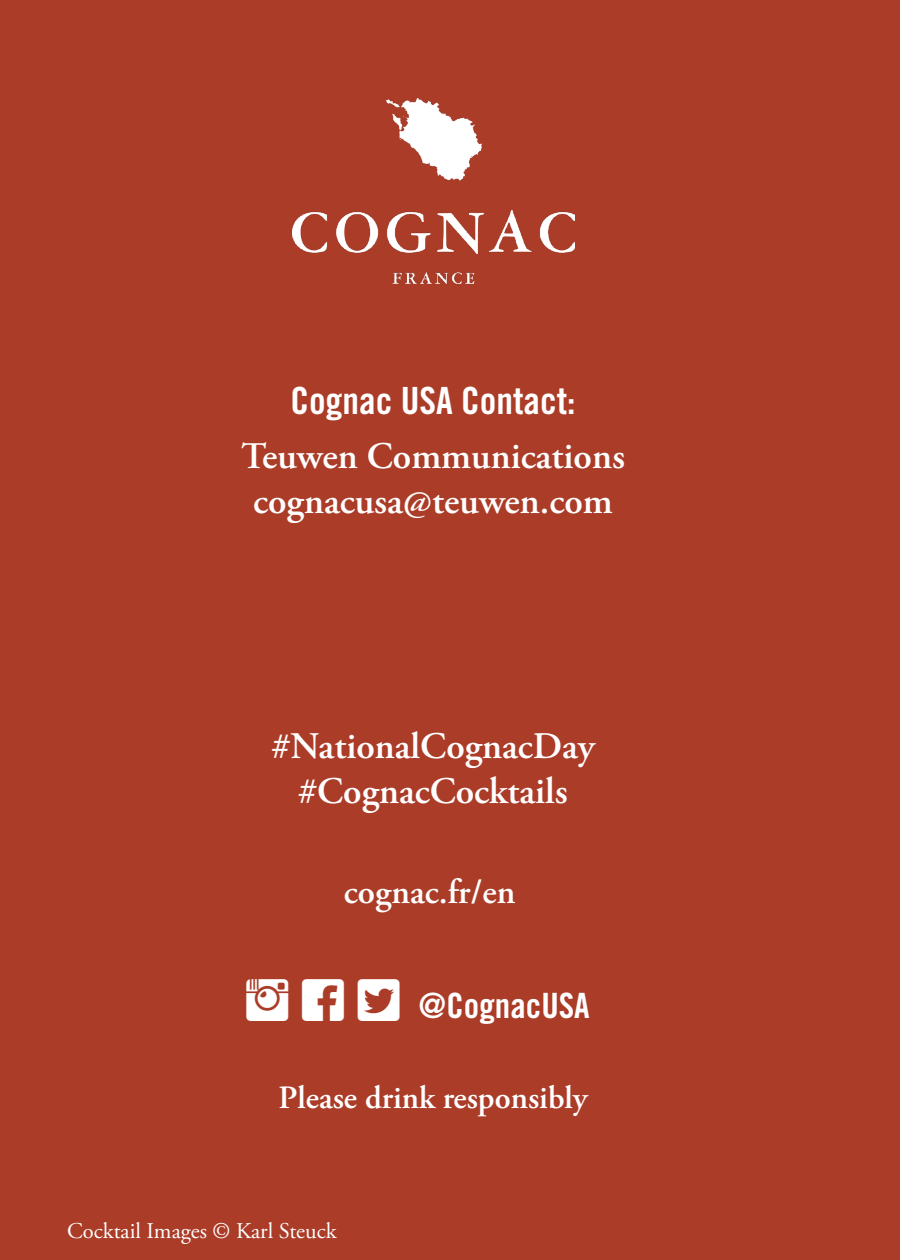
<style>
.page{position:relative;width:900px;height:1260px;background:#ab3c28}
.page>*{position:absolute;margin:0;border:0;box-sizing:border-box;transform-origin:0 0}
.t1{font:600 37.5px "Adobe Garamond Pro";color:#fff}
.t2{font:37.5px "Trade Gothic LT Pro Bd Cn 20";color:#fff}
.t3{font:600 35px "Adobe Garamond Pro";color:#fff}
.wine{font:34.75px "Trade Gothic LT Pro Bd Cn 20";color:#fff}
.t4{font:600 32.5px "Adobe Garamond Pro";color:#fff}
.t5{font:22.5px "Adobe Garamond Pro";color:#fff}
</style>
<div class="page">
<img style="left:293px;top:98px;width:281px;height:186px">
<p class="t2" style="left:290px;top:378px;width:287px">Cognac USA Contact:</p>
<p class="t1" style="left:241px;top:435px;width:385px">Teuwen Communications</p>
<p class="t1" style="left:253px;top:480px;width:361px">cognacusa@teuwen.com</p>
<p class="t1" style="left:271px;top:725px;width:325px">#NationalCognacDay</p>
<p class="t1" style="left:298px;top:770px;width:271px">#CognacCocktails</p>
<p class="t3" style="left:344px;top:871px;width:173px">cognac.fr/en</p>
<p class="wine" style="left:419px;top:985px;width:173px">@CognacUSA</p>
<p class="t4" style="left:278px;top:1079px;width:311px">Please drink responsibly</p>
<p class="t5" style="left:67px;top:1217px;width:271px">Cocktail Images © Karl Steuck</p>
</div>
